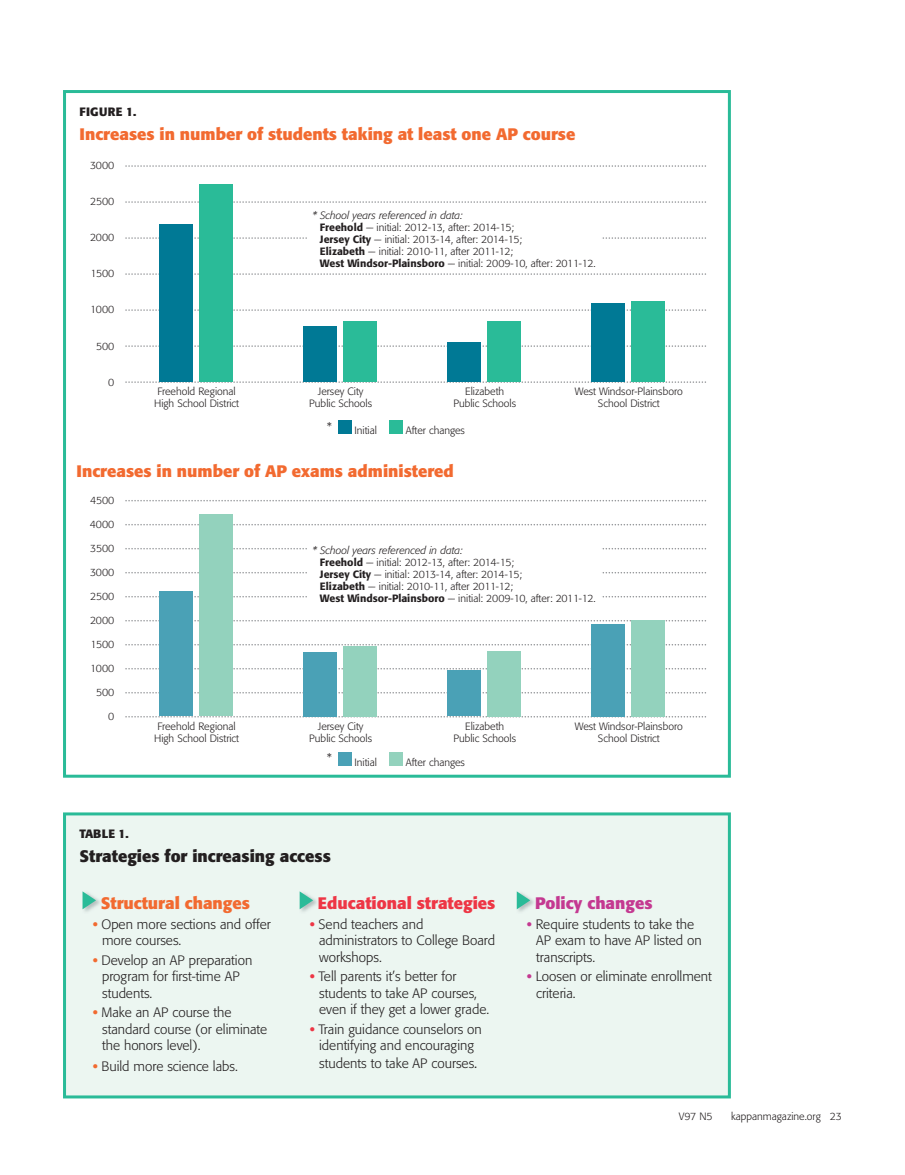
<style>
.page{position:relative;width:905px;height:1175px;background:#fff}
.page>*{position:absolute;margin:0;border:0;box-sizing:border-box;transform-origin:0 0}
.t1{font:700 16.5px "Formata";color:#f26a30}
.t2{font:700 16.5px "Formata";color:#231f20}
.t3{font:700 16.5px "Formata";color:#ee3645}
.t4{font:700 16.5px "Formata";color:#c43991}
.t5{font:300 13.5px/16.5px "Formata";color:#231f20}
.t6{font:700 12px "Formata";letter-spacing:.02em;color:#231f20}
.t7{font:300 10.5px/12px "Formata";color:#231f20}
.s1{font-style:italic}
.s2{font-weight:500}
.s3{font-weight:700;color:#f26a30}
.s4{font-weight:700;color:#ee3645}
.s5{font-size:15px}
.s6{font-weight:700;color:#c43991}
</style>
<div class="page">
<svg style="left:63px;top:90px;width:667px;height:687px"></svg>
<svg style="left:125px;top:165px;width:581px;height:2px"></svg>
<svg style="left:125px;top:201px;width:581px;height:2px"></svg>
<svg style="left:125px;top:237px;width:581px;height:2px"></svg>
<svg style="left:125px;top:273px;width:581px;height:2px"></svg>
<svg style="left:125px;top:309px;width:581px;height:2px"></svg>
<svg style="left:125px;top:345px;width:581px;height:2px"></svg>
<svg style="left:125px;top:381px;width:581px;height:2px"></svg>
<div style="left:159px;top:224px;width:33px;height:157px;background:#007995"></div>
<div style="left:303px;top:326px;width:33px;height:55px;background:#007995"></div>
<div style="left:447px;top:342px;width:33px;height:39px;background:#007995"></div>
<div style="left:591px;top:303px;width:33px;height:78px;background:#007995"></div>
<div style="left:200px;top:184px;width:32px;height:197px;background:#2abb98"></div>
<div style="left:344px;top:321px;width:32px;height:60px;background:#2abb98"></div>
<div style="left:488px;top:321px;width:32px;height:60px;background:#2abb98"></div>
<div style="left:632px;top:301px;width:32px;height:80px;background:#2abb98"></div>
<div style="left:338px;top:420px;width:13px;height:14px;background:#007995"></div>
<div style="left:389px;top:420px;width:14px;height:14px;background:#2abb98"></div>
<div style="left:308px;top:207px;width:292px;height:64px;background:#fff"></div>
<div style="left:63px;top:812px;width:667px;height:286px;background:#ecf6f1"></div>
<img style="left:82px;top:889px;width:20px;height:24px">
<svg style="left:82px;top:891px;width:14px;height:18px"></svg>
<img style="left:299px;top:889px;width:20px;height:24px">
<svg style="left:300px;top:891px;width:13px;height:18px"></svg>
<img style="left:516px;top:889px;width:20px;height:24px">
<svg style="left:516px;top:891px;width:14px;height:18px"></svg>
<svg style="left:125px;top:500px;width:581px;height:1px"></svg>
<svg style="left:125px;top:524px;width:581px;height:1px"></svg>
<svg style="left:125px;top:548px;width:581px;height:1px"></svg>
<svg style="left:125px;top:572px;width:581px;height:1px"></svg>
<svg style="left:125px;top:596px;width:581px;height:1px"></svg>
<svg style="left:125px;top:620px;width:581px;height:1px"></svg>
<svg style="left:125px;top:644px;width:581px;height:1px"></svg>
<svg style="left:125px;top:668px;width:581px;height:1px"></svg>
<svg style="left:125px;top:692px;width:581px;height:1px"></svg>
<svg style="left:125px;top:716px;width:581px;height:1px"></svg>
<div style="left:159px;top:591px;width:33px;height:125px;background:#4aa1b6"></div>
<div style="left:303px;top:652px;width:33px;height:64px;background:#4aa1b6"></div>
<div style="left:447px;top:670px;width:33px;height:46px;background:#4aa1b6"></div>
<div style="left:591px;top:624px;width:33px;height:92px;background:#4aa1b6"></div>
<div style="left:200px;top:514px;width:32px;height:202px;background:#93d2bd"></div>
<div style="left:344px;top:646px;width:32px;height:70px;background:#93d2bd"></div>
<div style="left:488px;top:651px;width:32px;height:65px;background:#93d2bd"></div>
<div style="left:632px;top:620px;width:32px;height:96px;background:#93d2bd"></div>
<div style="left:338px;top:752px;width:13px;height:13px;background:#4aa1b6"></div>
<div style="left:389px;top:752px;width:14px;height:13px;background:#93d2bd"></div>
<div style="left:308px;top:541px;width:292px;height:65px;background:#fff"></div>
<p class="t6" style="left:80px;top:104px;width:58px">FIGURE 1.</p>
<h1 class="t1" style="left:80px;top:124px;width:497px">Increases in number of students taking at least one ap course</h1>
<p class="t7" style="left:90px;top:160px;width:26px">3000</p>
<p class="t7" style="left:90px;top:196px;width:26px">2500</p>
<p class="t7" style="left:90px;top:232px;width:26px">2000</p>
<p class="t7" style="left:90px;top:268px;width:25px">1500</p>
<p class="t7" style="left:90px;top:304px;width:26px">1000</p>
<p class="t7" style="left:96px;top:340px;width:20px">500</p>
<p class="t7" style="left:108px;top:376px;width:8px">0</p>
<p class="t7" style="left:157px;top:385px;width:80px">Freehold Regional</p>
<p class="t7" style="left:318px;top:385px;width:47px">Jersey City</p>
<p class="t7" style="left:465px;top:385px;width:40px">Elizabeth</p>
<p class="t7" style="left:575px;top:385px;width:109px">West Windsor-Plainsboro</p>
<p class="t7" style="left:154px;top:397px;width:86px">High School District</p>
<p class="t7" style="left:309px;top:397px;width:64px">Public Schools</p>
<p class="t7" style="left:453px;top:397px;width:64px">Public Schools</p>
<p class="t7" style="left:598px;top:397px;width:63px">School District</p>
<p class="t7" style="left:327px;top:424px;width:51px">* Initial</p>
<p class="t7" style="left:406px;top:424px;width:61px">After changes</p>
<p class="t7" style="left:320px;top:209px;width:277px;text-indent:-7px"><span class="s1">* School years referenced in data:<br></span><span class="s2">Freehold</span> — initial: 2012-13, after: 2014-15;<br><span class="s2">Jersey City</span> — initial: 2013-14, after: 2014-15;<br><span class="s2">Elizabeth</span> — initial: 2010-11, after 2011-12;<br><span class="s2">West Windsor-Plainsboro</span> — initial: 2009-10, after: 2011-12.</p>
<h1 class="t1" style="left:76px;top:460px;width:379px">Increases in number of ap exams administered</h1>
<p class="t7" style="left:90px;top:494px;width:26px">4500</p>
<p class="t7" style="left:90px;top:518px;width:26px">4000</p>
<p class="t7" style="left:90px;top:542px;width:26px">3500</p>
<p class="t7" style="left:90px;top:566px;width:26px">3000</p>
<p class="t7" style="left:90px;top:590px;width:26px">2500</p>
<p class="t7" style="left:90px;top:614px;width:26px">2000</p>
<p class="t7" style="left:90px;top:638px;width:25px">1500</p>
<p class="t7" style="left:90px;top:662px;width:26px">1000</p>
<p class="t7" style="left:96px;top:686px;width:20px">500</p>
<p class="t7" style="left:108px;top:710px;width:8px">0</p>
<p class="t7" style="left:157px;top:720px;width:80px">Freehold Regional</p>
<p class="t7" style="left:318px;top:720px;width:47px">Jersey City</p>
<p class="t7" style="left:465px;top:720px;width:40px">Elizabeth</p>
<p class="t7" style="left:575px;top:720px;width:109px">West Windsor-Plainsboro</p>
<p class="t7" style="left:154px;top:732px;width:86px">High School District</p>
<p class="t7" style="left:309px;top:732px;width:64px">Public Schools</p>
<p class="t7" style="left:453px;top:732px;width:64px">Public Schools</p>
<p class="t7" style="left:598px;top:732px;width:63px">School District</p>
<p class="t7" style="left:327px;top:756px;width:51px">* Initial</p>
<p class="t7" style="left:406px;top:756px;width:61px">After changes</p>
<p class="t7" style="left:320px;top:544px;width:277px;text-indent:-7px"><span class="s1">* School years referenced in data:<br></span><span class="s2">Freehold</span> — initial: 2012-13, after: 2014-15;<br><span class="s2">Jersey City</span> — initial: 2013-14, after: 2014-15;<br><span class="s2">Elizabeth</span> — initial: 2010-11, after 2011-12;<br><span class="s2">West Windsor-Plainsboro</span> — initial: 2009-10, after: 2011-12.</p>
<p class="t6" style="left:80px;top:826px;width:51px">TablE 1.</p>
<h1 class="t2" style="left:80px;top:846px;width:253px">Strategies for increasing access</h1>
<h1 class="t1" style="left:101px;top:893px;width:151px">Structural changes</h1>
<p class="t5" style="left:102px;top:916px;width:170px;text-indent:-9px"><span class="s3">•</span> Open more sections and offer more courses.</p>
<p class="t5" style="left:102px;top:952px;width:152px;text-indent:-9px"><span class="s3">•</span> Develop an AP preparation program for first-time AP students.</p>
<p class="t5" style="left:102px;top:1004px;width:167px;text-indent:-9px"><span class="s3">•</span> Make an AP course the standard course (or eliminate the honors level).</p>
<p class="t5" style="left:93px;top:1058px;width:146px"><span class="s3">•</span> Build more science labs.</p>
<h1 class="t3" style="left:318px;top:893px;width:179px">Educational strategies</h1>
<p class="t5" style="left:319px;top:916px;width:177px;text-indent:-9px"><span class="s4">•</span> Send teachers and administrators to College Board workshops.</p>
<p class="t5" style="left:319px;top:968px;width:171px;text-indent:-9px"><span class="s4">•</span> Tell parents it’s better for students to take AP courses, even if they get a lower grade.</p>
<p class="t5" style="left:310px;top:1021px;width:173px;text-align:center"><span class="s4">•</span> Train guidance counselors on identifying and encouraging</p>
<p class="t5" style="left:319px;top:1055px;width:160px">students to take AP courses<span class="s5">.</span></p>
<h1 class="t4" style="left:535px;top:893px;width:119px">policy changes</h1>
<p class="t5" style="left:536px;top:916px;width:167px;text-indent:-9px"><span class="s6">•</span> Require students to take the<br>AP exam to have AP listed on transcripts.</p>
<p class="t5" style="left:536px;top:968px;width:177px;text-indent:-9px"><span class="s6">•</span> Loosen or eliminate enrollment criteria.</p>
<p class="t7" style="left:678px;top:1110px;width:35px">V97 N5</p>
<p class="t7" style="left:731px;top:1110px;width:112px">kappanmagazine.org 23</p>
</div>
